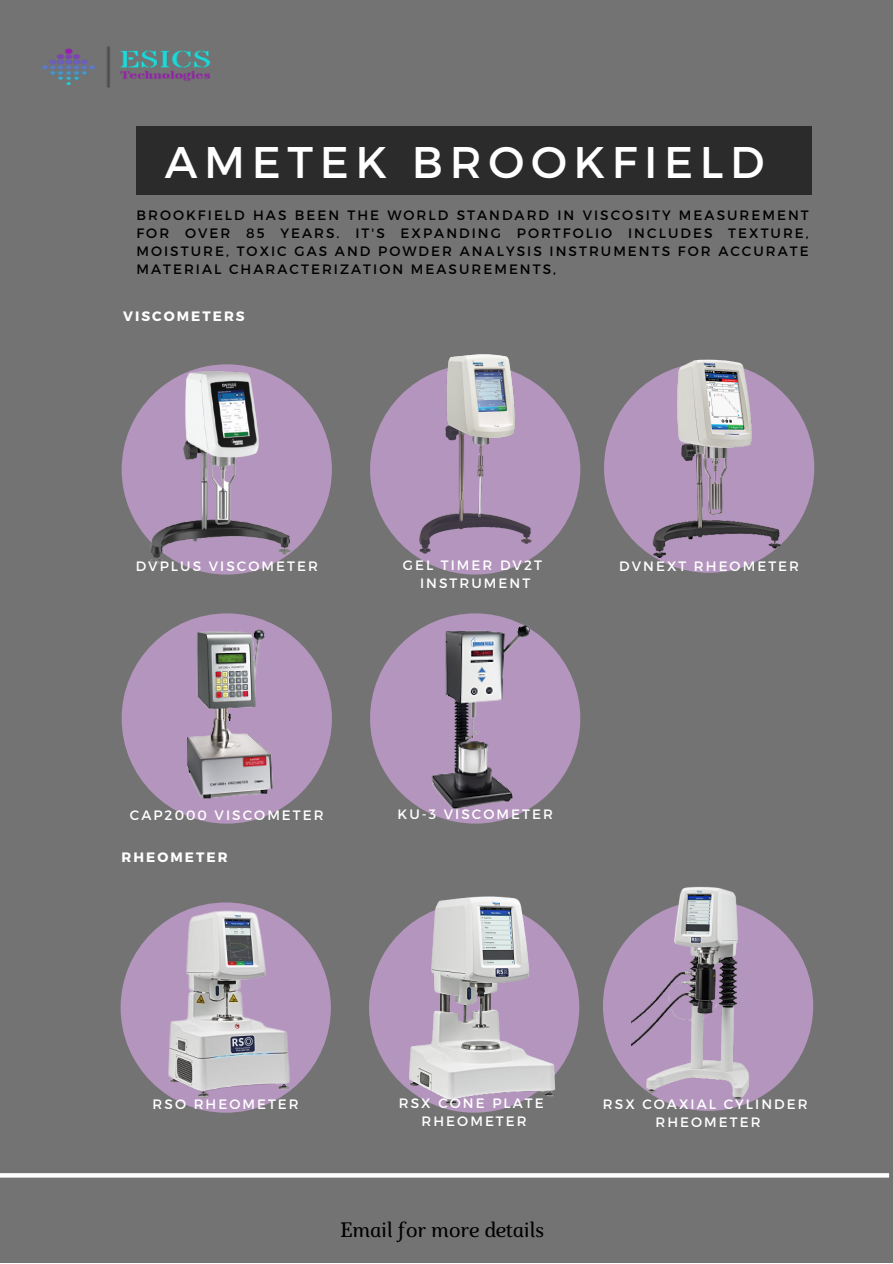
<style>
.page{position:relative;width:893px;height:1264px;background:#fff}
.page>*{position:absolute;margin:0;border:0;box-sizing:border-box;transform-origin:0 0}
.t1{font:44.25px "Montserrat";letter-spacing:.15em;color:#fff}
.t2{font:italic 20.85px "Marta";color:#000}
.t3{font:13.65px/18px "Montserrat";letter-spacing:.15em;color:#000;text-align:justify}
.t4{font:13.65px "Montserrat";letter-spacing:.15em;color:#fff}
.t5{font:700 13.65px "Montserrat";letter-spacing:.15em;color:#fff}
</style>
<div class="page">
<div style="left:0;top:0;width:892px;height:1262px;background:#737373"></div>
<div style="left:122px;top:364px;width:210px;height:210px;background:#b495bd;border-radius:50%"></div>
<div style="left:370px;top:364px;width:210px;height:210px;background:#b495bd;border-radius:50%"></div>
<div style="left:604px;top:362px;width:210px;height:211px;background:#b495bd;border-radius:50%"></div>
<img style="left:415px;top:354px;width:120px;height:204px">
<img style="left:129px;top:364px;width:189px;height:211px">
<img style="left:618px;top:359px;width:174px;height:198px">
<div style="left:121px;top:902px;width:210px;height:210px;background:#b495bd;border-radius:50%"></div>
<div style="left:369px;top:902px;width:210px;height:210px;background:#b495bd;border-radius:50%"></div>
<div style="left:603px;top:900px;width:210px;height:210px;background:#b495bd;border-radius:50%"></div>
<img style="left:145px;top:902px;width:155px;height:201px">
<img style="left:382px;top:896px;width:183px;height:215px">
<img style="left:631px;top:886px;width:144px;height:224px">
<div style="left:122px;top:613px;width:210px;height:210px;background:#b495bd;border-radius:50%"></div>
<div style="left:370px;top:613px;width:210px;height:210px;background:#b495bd;border-radius:50%"></div>
<img style="left:166px;top:618px;width:125px;height:188px">
<img style="left:413px;top:618px;width:129px;height:197px">
<svg style="left:0;top:1173px;width:889px;height:4px;background:#fafafa"></svg>
<img style="left:43px;top:46px;width:166px;height:42px">
<p class="t1" style="left:165px;top:133px;width:601px">AMETEK BROOKFIELD</p>
<p class="t3" style="left:136px;top:205px;width:673px">BROOKFIELD HAS BEEN THE WORLD STANDARD IN VISCOSITY MEASUREMENT FOR OVER 85 YEARS. IT'S EXPANDING PORTFOLIO INCLUDES TEXTURE, MOISTURE, TOXIC GAS AND POWDER ANALYSIS INSTRUMENTS FOR ACCURATE MATERIAL CHARACTERIZATION MEASUREMENTS,</p>
<p class="t5" style="left:123px;top:308px;width:123px">VISCOMETERS</p>
<p class="t4" style="left:136px;top:557px;width:184px">DVPLUS VISCOMETER</p>
<p class="t4" style="left:403px;top:556px;width:141px">GEL TIMER DV2T</p>
<p class="t4" style="left:420px;top:574px;width:112px">INSTRUMENT</p>
<p class="t4" style="left:619px;top:557px;width:181px">DVNEXT RHEOMETER</p>
<p class="t4" style="left:130px;top:806px;width:195px">CAP2000 VISCOMETER</p>
<p class="t4" style="left:397px;top:805px;width:157px">KU-3 VISCOMETER</p>
<p class="t5" style="left:122px;top:847px;width:107px">RHEOMETER</p>
<p class="t4" style="left:153px;top:1094px;width:148px">RSO RHEOMETER</p>
<p class="t4" style="left:399px;top:1094px;width:146px">RSX CONE PLATE</p>
<p class="t4" style="left:421px;top:1112px;width:107px">RHEOMETER</p>
<p class="t2" style="left:340px;top:1221px;width:205px">Email for more details</p>
<p class="t4" style="left:603px;top:1094px;width:206px">RSX COAXIAL CYLINDER</p>
<p class="t4" style="left:655px;top:1112px;width:107px">RHEOMETER</p>
</div>
